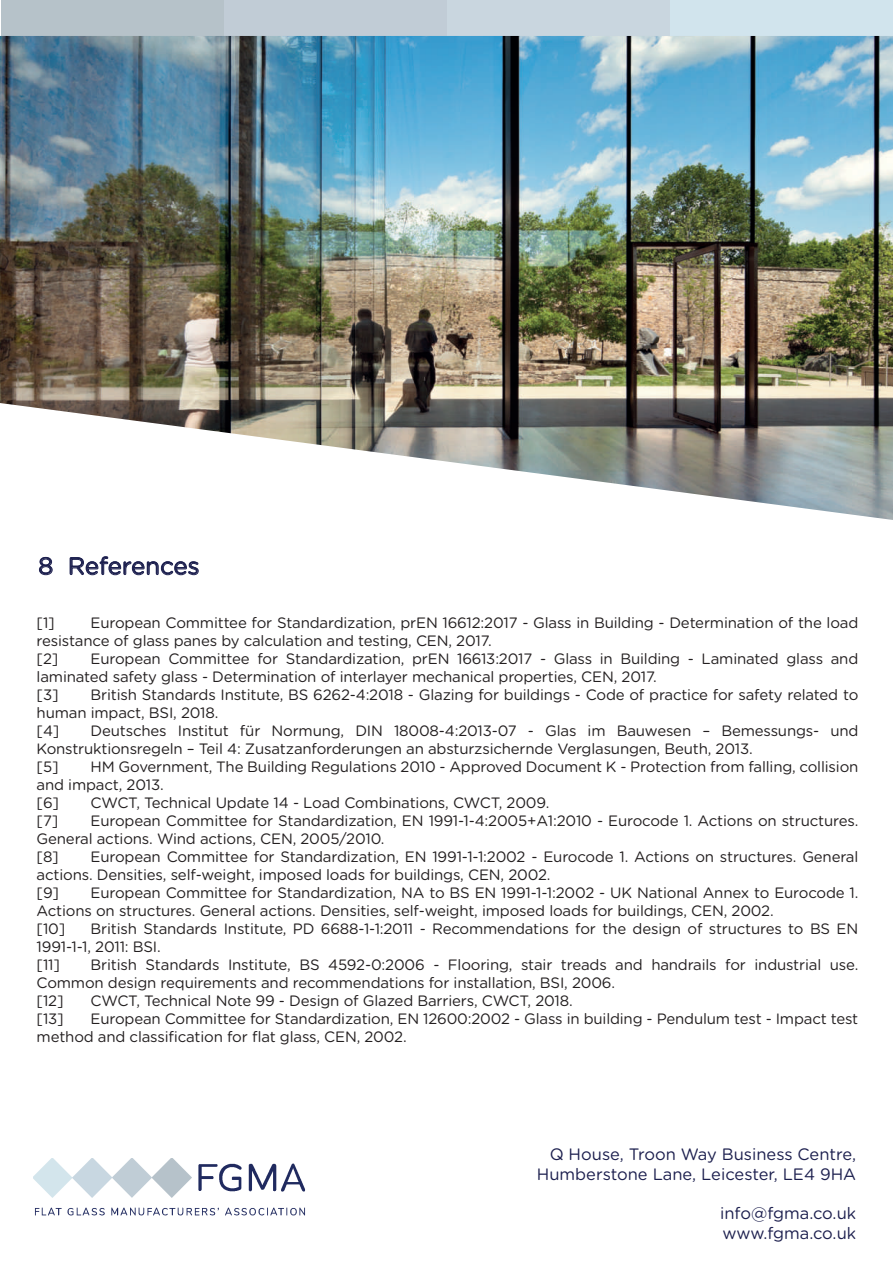
<style>
.page{position:relative;width:893px;height:1263px;background:#fff}
.page>*{position:absolute;margin:0;border:0;box-sizing:border-box;transform-origin:0 0}
.t1{font:24px "Gotham Rounded";color:#1c1f4e}
.t2{font:16.5px/19.8px "Gotham Rounded";color:#1c1f4e;text-align:right}
.t3{font:15px/18px "Gotham Rounded";letter-spacing:-.01em;color:#231f20}
</style>
<div class="page">
<div style="left:1px;top:0;width:223px;height:36px;background:#b6c2c9"></div>
<div style="left:224px;top:0;width:223px;height:36px;background:#c1ccd6"></div>
<div style="left:447px;top:0;width:224px;height:36px;background:#c9d6df"></div>
<div style="left:671px;top:0;width:222px;height:36px;background:#d1e4ed"></div>
<svg style="left:39px;top:557px;width:14px;height:18px"></svg>
<svg style="left:69px;top:556px;width:130px;height:19px"></svg>
<img style="left:0;top:36px;width:893px;height:484px">
<img style="left:33px;top:1158px;width:272px;height:58px">
<h1 class="t1" style="left:38px;top:549px;width:163px">8 References</h1>
<p class="t3" style="left:37px;top:612px;width:823px;text-indent:54px">European Committee for Standardization, prEN 16612:2017 - Glass in Building - Determination of the load resistance of glass panes by calculation and testing, CEN, 2017.<br>[2]</p>
<p class="t3" style="left:37px;top:612px;width:20px">[1]</p>
<p class="t3" style="left:37px;top:648px;width:823px;text-indent:54px">European Committee for Standardization, prEN 16613:2017 - Glass in Building - Laminated glass and laminated safety glass - Determination of interlayer mechanical properties, CEN, 2017.<br>[3]</p>
<p class="t3" style="left:37px;top:684px;width:823px;text-indent:54px">British Standards Institute, BS 6262-4:2018 - Glazing for buildings - Code of practice for safety related to human impact, BSI, 2018.<br>[4]</p>
<p class="t3" style="left:37px;top:720px;width:823px;text-indent:54px">Deutsches Institut für Normung, DIN 18008-4:2013-07 - Glas im Bauwesen – Bemessungs- und<br>Konstruktionsregeln – Teil 4: Zusatzanforderungen an absturzsichernde Verglasungen, Beuth, 2013.<br>[5]</p>
<p class="t3" style="left:37px;top:756px;width:823px;text-indent:54px">HM Government, The Building Regulations 2010 - Approved Document K - Protection from falling, collision and impact, 2013.<br>[6]</p>
<p class="t3" style="left:91px;top:792px;width:460px">CWCT, Technical Update 14 - Load Combinations, CWCT, 2009.</p>
<p class="t3" style="left:37px;top:810px;width:823px;text-indent:54px">European Committee for Standardization, EN 1991-1-4:2005+A1:2010 - Eurocode 1. Actions on structures.<br>General actions. Wind actions, CEN, 2005/2010.<br>[8]</p>
<p class="t3" style="left:37px;top:810px;width:23px">[7]</p>
<p class="t3" style="left:37px;top:846px;width:823px;text-indent:54px">European Committee for Standardization, EN 1991-1-1:2002 - Eurocode 1. Actions on structures. General actions. Densities, self-weight, imposed loads for buildings, CEN, 2002.<br>[9]</p>
<p class="t3" style="left:37px;top:882px;width:823px;text-indent:54px">European Committee for Standardization, NA to BS EN 1991-1-1:2002 - UK National Annex to Eurocode 1.<br>Actions on structures. General actions. Densities, self-weight, imposed loads for buildings, CEN, 2002.<br>[10]</p>
<p class="t3" style="left:37px;top:918px;width:823px;text-indent:54px">British Standards Institute, PD 6688-1-1:2011 - Recommendations for the design of structures to BS EN<br>1991-1-1, 2011: BSI.<br>[11]</p>
<p class="t3" style="left:37px;top:954px;width:823px;text-indent:54px">British Standards Institute, BS 4592-0:2006 - Flooring, stair treads and handrails for industrial use.<br>Common design requirements and recommendations for installation, BSI, 2006.<br>[12]</p>
<p class="t3" style="left:91px;top:990px;width:484px">CWCT, Technical Note 99 - Design of Glazed Barriers, CWCT, 2018.</p>
<p class="t3" style="left:37px;top:1008px;width:823px;text-indent:54px">European Committee for Standardization, EN 12600:2002 - Glass in building - Pendulum test - Impact test method and classification for flat glass, CEN, 2002.</p>
<p class="t3" style="left:37px;top:1008px;width:29px">[13]</p>
<p class="t2" style="left:537px;top:1143px;width:321px">Q House, Troon Way Business Centre,<br>Humberstone Lane, Leicester, LE4 9HA</p>
<p class="t2" style="left:720px;top:1202px;width:138px;text-align:left">info@fgma.co.uk www.fgma.co.uk</p>
</div>
